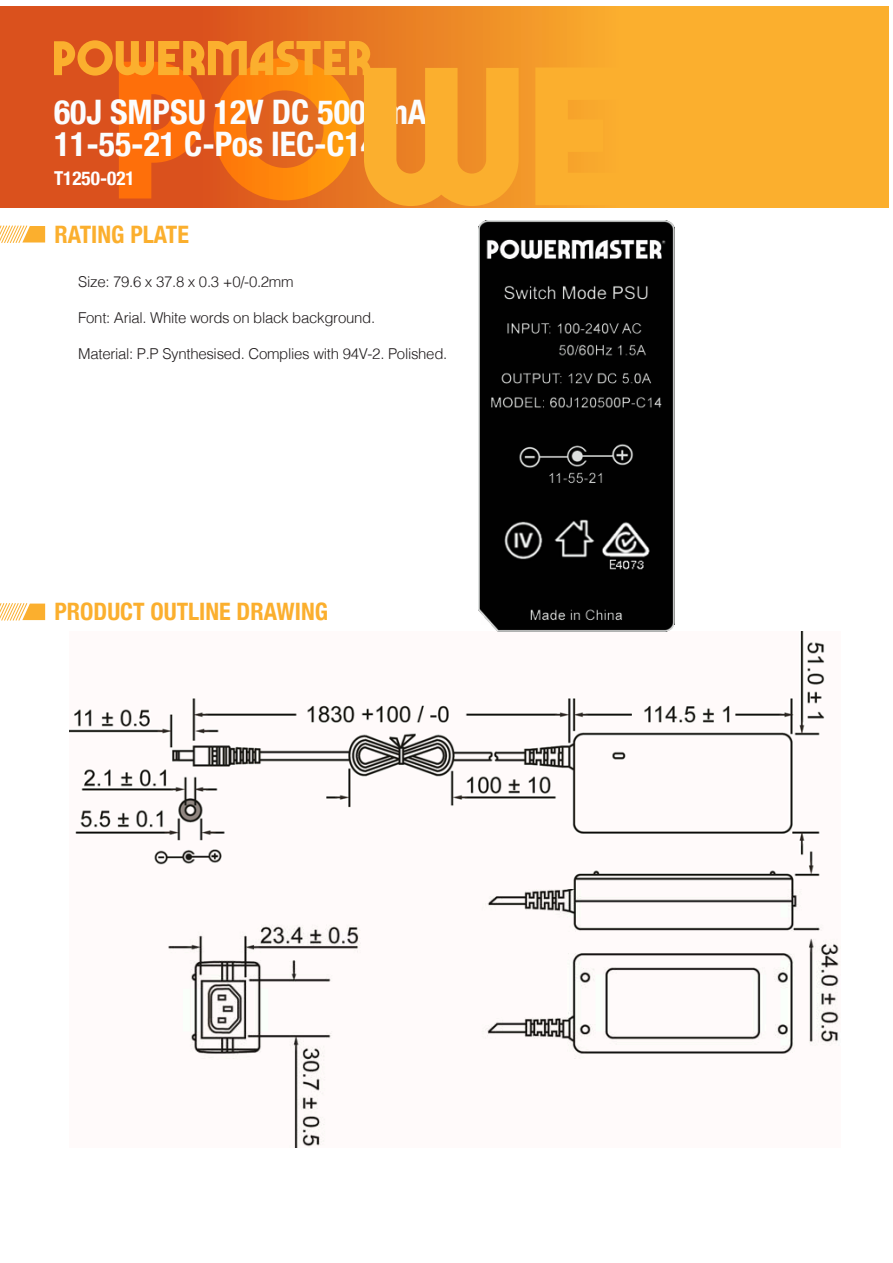
<style>
.page{position:relative;width:893px;height:1263px;background:#fff}
.page>*{position:absolute;margin:0;border:0;box-sizing:border-box;transform-origin:0 0}
.t1{font:700 condensed 33.75px/32.4px "Helvetica Neue";color:#fbfdfe}
.t2{font:700 condensed 24px "Helvetica Neue";color:#fbaf2e}
.t3{font:700 condensed 19.2px "Helvetica Neue";color:#fff}
.t4{font:300 15px "Helvetica";letter-spacing:-.02em;color:#231f20}
</style>
<div class="page">
<svg style="left:0;top:225px;width:45px;height:18px"></svg>
<svg style="left:0;top:7px;width:888px;height:200px;background:#ed8726"></svg>
<img style="left:70px;top:632px;width:770px;height:516px">
<svg style="left:0;top:603px;width:45px;height:18px"></svg>
<img style="left:478px;top:220px;width:197px;height:412px">
<div style="left:636px;top:67px;width:88px;height:138px;background:#fbaf2e"></div>
<div style="left:535px;top:67px;width:85px;height:138px;background:#fbaf2e"></div>
<div style="left:736px;top:67px;width:153px;height:138px;background:#fbaf2e"></div>
<svg style="left:54px;top:36px;width:465px;height:170px;background:#ee7f1f"></svg>
<p class="t1" style="left:160px;top:89px;width:268px;text-indent:-106px">60J SMPSU 12V DC 5000mA<br>5</p>
<p class="t3" style="left:54px;top:158px;width:82px">T1250-025</p>
<p class="t1" style="left:54px;top:125px;width:325px">11-55-21 C-Pos IEC-C14</p>
<p class="t3" style="left:54px;top:162px;width:82px">T1250-021</p>
<p class="t2" style="left:54px;top:214px;width:136px">RATING PLATE</p>
<p class="t4" style="left:78px;top:269px;width:217px">Size: 79.6 x 37.8 x 0.3 +0/-0.2mm</p>
<p class="t4" style="left:78px;top:305px;width:298px">Font: Arial. White words on black background.</p>
<p class="t4" style="left:78px;top:341px;width:371px">Material: P.P Synthesised. Complies with 94V-2. Polished.</p>
<p class="t2" style="left:54px;top:592px;width:275px">PRODUCT OUTLINE DRAWING</p>
</div>
